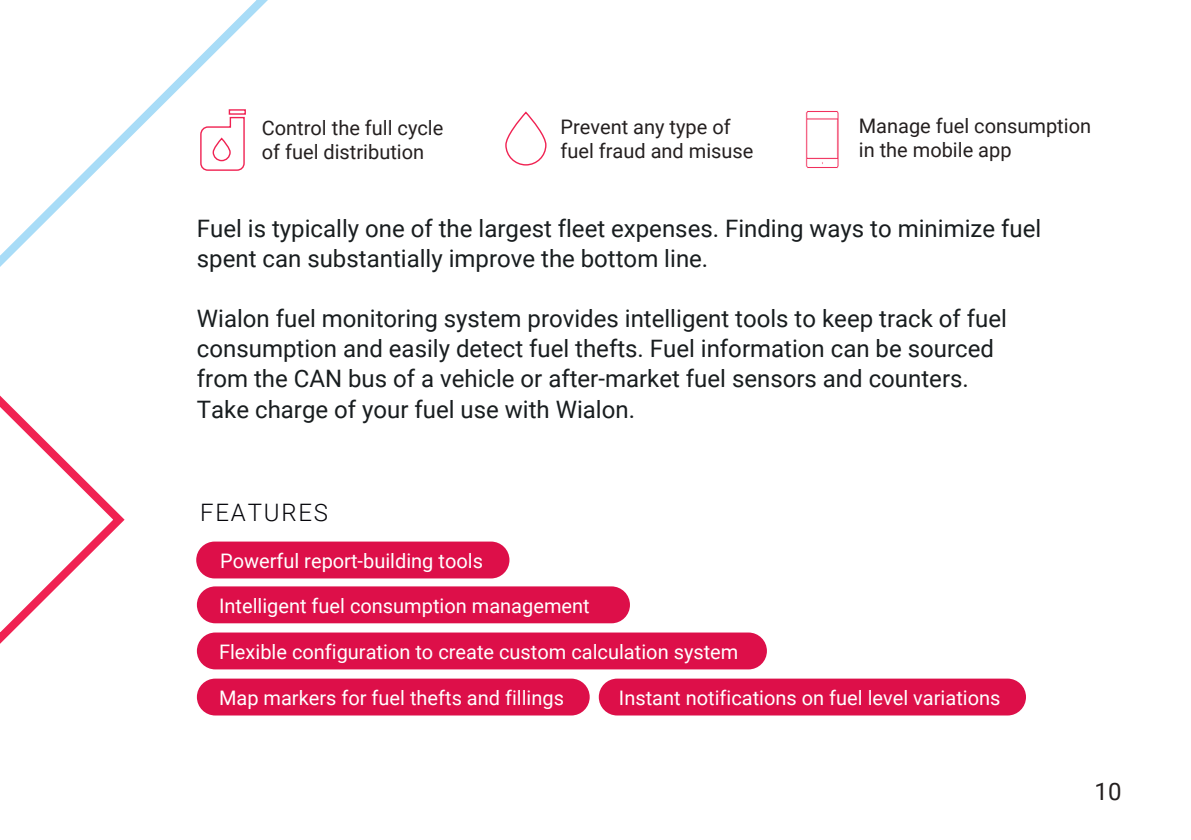
<style>
.page{position:relative;width:1191px;height:840px;background:#fff}
.page>*{position:absolute;margin:0;border:0;box-sizing:border-box;transform-origin:0 0}
.t1{font:24px/30px "Roboto";color:#181d1f}
.t2{font:300 24px "Roboto";letter-spacing:.075em;color:#05050a}
.t3{font:24px "Roboto";color:#241f1f}
.t4{font:20px "Roboto";color:#fff}
.t5{font:20px/24px "Roboto";color:#241f1f}
</style>
<div class="page">
<svg style="left:0;top:395px;width:125px;height:249px"></svg>
<svg style="left:0;top:0;width:268px;height:267px"></svg>
<div style="left:197px;top:586px;width:433px;height:37px;background:#dd0f49;border-radius:18px"></div>
<div style="left:196px;top:541px;width:313px;height:37px;background:#dd0f49;border-radius:18px"></div>
<div style="left:599px;top:678px;width:427px;height:37px;background:#dd0f49;border-radius:18px"></div>
<div style="left:197px;top:632px;width:570px;height:37px;background:#dd0f49;border-radius:18px"></div>
<div style="left:197px;top:678px;width:392px;height:37px;background:#dd0f49;border-radius:18px"></div>
<svg style="left:199px;top:108px;width:48px;height:63px"></svg>
<svg style="left:805px;top:110px;width:34px;height:59px"></svg>
<div style="left:505px;top:112px;width:41px;height:53px;border:1px solid #f02252;border-radius:20px"></div>
<p class="t5" style="left:262px;top:115px;width:183px">Control the full cycle of fuel distribution</p>
<p class="t5" style="left:858px;top:113px;width:234px">Manage fuel consumption in the mobile app</p>
<p class="t5" style="left:560px;top:114px;width:195px">Prevent any type of fuel fraud and misuse</p>
<p class="t1" style="left:197px;top:213px;width:846px">Fuel is typically one of the largest fleet expenses. Finding ways to minimize fuel spent can substantially improve the bottom line.</p>
<p class="t1" style="left:197px;top:303px;width:811px">Wialon fuel monitoring system provides intelligent tools to keep track of fuel consumption and easily detect fuel thefts. Fuel information can be sourced from the CAN bus of a vehicle or after-market fuel sensors and counters.<br>Take charge of your fuel use with Wialon.</p>
<p class="t2" style="left:200px;top:495px;width:129px">FEATURES</p>
<p class="t4" style="left:220px;top:546px;width:264px">Powerful report-building tools</p>
<p class="t4" style="left:219px;top:591px;width:372px">Intelligent fuel consumption management</p>
<p class="t4" style="left:219px;top:637px;width:521px">Flexible configuration to create custom calculation system</p>
<p class="t4" style="left:219px;top:683px;width:346px">Map markers for fuel thefts and fillings</p>
<p class="t4" style="left:619px;top:683px;width:383px">Instant notifications on fuel level variations</p>
<p class="t3" style="left:1094px;top:774px;width:28px">10</p>
</div>
